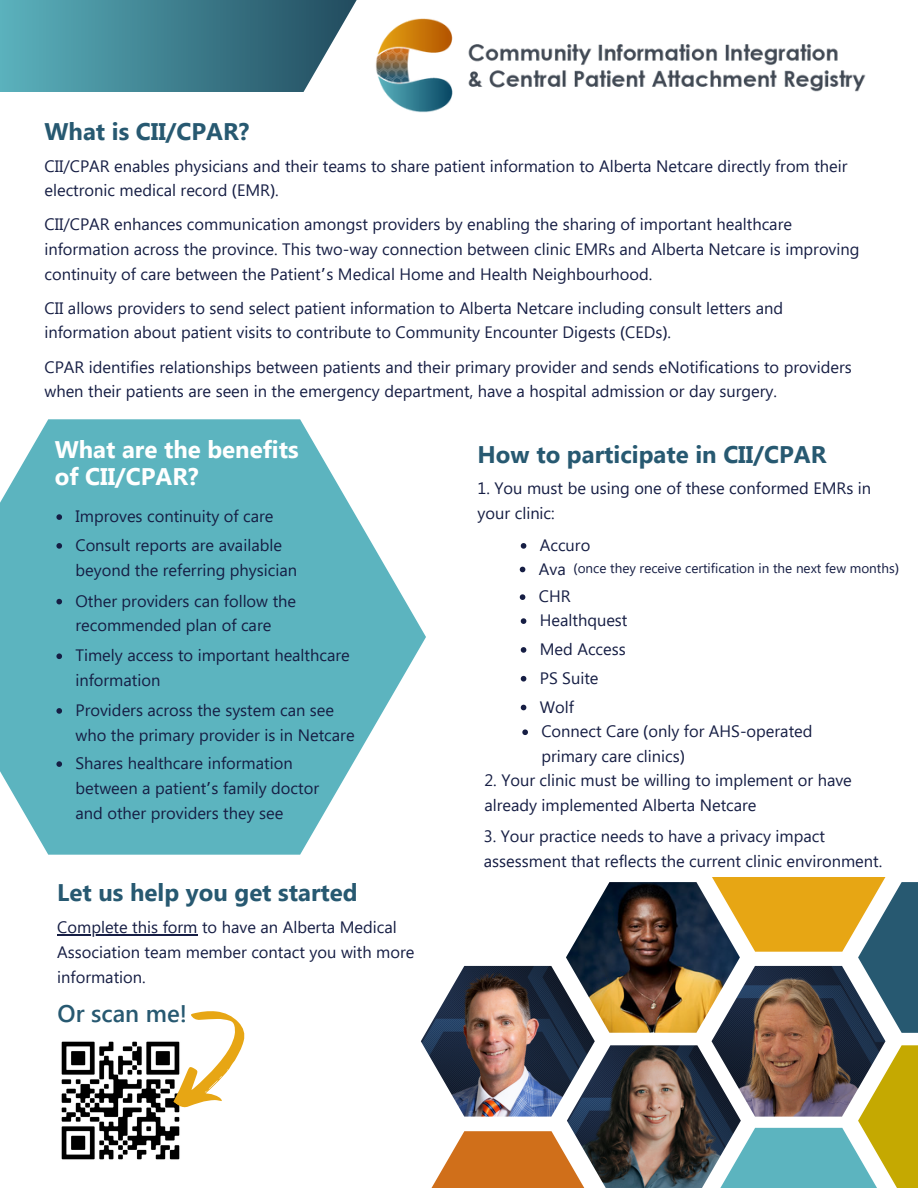
<style>
.page{position:relative;width:918px;height:1188px;background:#fff}
.page>*{position:absolute;margin:0;border:0;box-sizing:border-box;transform-origin:0 0}
.t1{font:700 24px "Segoe UI";color:#275971}
.t2{font:700 24px/27px "Segoe UI";color:#fff}
.t3{font:600 24px "Segoe UI";color:#275971}
.t4{font:16.5px/24.8px "Segoe UI";color:#161e44}
.t5{font:13.5px "Segoe UI";color:#161e44}
.s1{font-family:"Noto Sans"}
.s2{font-family:"Noto Sans Gurmukhi"}
</style>
<div class="page">
<img style="left:567px;top:1045px;width:145px;height:143px">
<svg style="left:0;top:419px;width:426px;height:436px;fill:#5cb4bf"></svg>
<hr style="left:57px;top:934px;width:141px;height:1px;background:#161e44">
<img style="left:61px;top:1041px;width:119px;height:119px">
<svg style="left:144px;top:1011px;width:101px;height:114px"></svg>
<img style="left:566px;top:882px;width:146px;height:151px">
<img style="left:712px;top:1033px;width:173px;height:12px">
<img style="left:421px;top:966px;width:174px;height:151px">
<svg style="left:712px;top:878px;width:206px;height:155px"></svg>
<svg style="left:0;top:0;width:301px;height:92px;background:#428694"></svg>
<svg style="left:301px;top:0;width:56px;height:92px"></svg>
<img style="left:375px;top:18px;width:491px;height:95px">
<svg style="left:56px;top:599px;width:6px;height:5px"></svg>
<svg style="left:56px;top:653px;width:6px;height:6px"></svg>
<svg style="left:56px;top:708px;width:6px;height:6px"></svg>
<svg style="left:56px;top:761px;width:6px;height:6px"></svg>
<svg style="left:56px;top:514px;width:6px;height:6px"></svg>
<svg style="left:56px;top:543px;width:6px;height:6px"></svg>
<svg style="left:521px;top:543px;width:5px;height:6px"></svg>
<svg style="left:521px;top:618px;width:5px;height:6px"></svg>
<svg style="left:521px;top:647px;width:5px;height:6px"></svg>
<svg style="left:521px;top:676px;width:5px;height:6px"></svg>
<svg style="left:521px;top:705px;width:5px;height:5px"></svg>
<svg style="left:522px;top:729px;width:6px;height:6px"></svg>
<svg style="left:712px;top:1045px;width:206px;height:143px"></svg>
<svg style="left:431px;top:1131px;width:164px;height:57px"></svg>
<svg style="left:520px;top:567px;width:5px;height:5px"></svg>
<svg style="left:520px;top:594px;width:5px;height:6px"></svg>
<h1 class="t1" style="left:44px;top:114px;width:206px">What is CII/CPAR?</h1>
<p class="t4" style="left:44px;top:152px;width:805px">CII/CPAR enables physicians and their teams to share patient information to Alberta Netcare directly from their electronic medical record <span class="s1">(</span>EMR<span class="s1">)</span>.</p>
<p class="t4" style="left:44px;top:211px;width:817px">CII/CPAR enhances communication amongst providers by enabling the sharing of important healthcare information across the province. This two-way connection between clinic EMRs and Alberta Netcare is improving continuity of care between the Patient<span class="s2">’</span>s Medical Home and Health Neighbourhood.</p>
<p class="t4" style="left:44px;top:294px;width:740px">CII allows providers to send select patient information to Alberta Netcare including consult letters and information about patient visits to contribute to Community Encounter Digests <span class="s1">(</span>CEDs<span class="s1">)</span>.</p>
<p class="t4" style="left:44px;top:353px;width:809px">CPAR identifies relationships between patients and their primary provider and sends eNotifications to providers when their patients are seen in the emergency department, have a hospital admission or day surgery.</p>
<h1 class="t2" style="left:55px;top:434px;width:245px">What are the benefits of CII/CPAR?</h1>
<p class="t4" style="left:75px;top:501px;width:208px;line-height:28.8px">Improves continuity of care<br>Consult reports are available</p>
<p class="t4" style="left:75px;top:556px;width:223px">beyond the referring physician</p>
<h1 class="t1" style="left:478px;top:437px;width:350px">How to participate in CII/CPAR</h1>
<p class="t4" style="left:478px;top:475px;width:395px">1. You must be using one of these conformed EMRs in your clinic:</p>
<p class="t4" style="left:540px;top:532px;width:52px">Accuro</p>
<p class="t4" style="left:539px;top:554px;width:33px;line-height:27.6px">Ava<br>CHR</p>
<p class="t5" style="left:574px;top:558px;width:327px"><span class="s1">(</span>once they receive certification in the next few months<span class="s1">)</span></p>
<p class="t4" style="left:75px;top:587px;width:222px">Other providers can follow the recommended plan of care</p>
<p class="t4" style="left:75px;top:642px;width:276px">Timely access to important healthcare information</p>
<p class="t4" style="left:75px;top:697px;width:281px">Providers across the system can see who the primary provider is in Netcare</p>
<p class="t4" style="left:75px;top:750px;width:245px">Shares healthcare information between a patient<span class="s2">’</span>s family doctor and other providers they see</p>
<p class="t4" style="left:540px;top:605px;width:89px;line-height:28.8px;text-align:justify">Healthquest Med Access PS Suite</p>
<p class="t4" style="left:540px;top:693px;width:36px">Wolf</p>
<p class="t4" style="left:541px;top:718px;width:273px">Connect Care <span class="s1">(</span>only for AHS-operated primary care clinics<span class="s1">)</span></p>
<p class="t4" style="left:484px;top:767px;width:369px">2. Your clinic must be willing to implement or have already implemented Alberta Netcare</p>
<h1 class="t1" style="left:57px;top:875px;width:302px">Let us help you get started</h1>
<p class="t4" style="left:57px;top:914px;width:359px">Complete this form to have an Alberta Medical<br>Association team member contact you with more information.</p>
<h1 class="t3" style="left:58px;top:996px;width:131px">Or scan me!</h1>
<p class="t4" style="left:484px;top:823px;width:400px">3. Your practice needs to have a privacy impact assessment that reflects the current clinic environment.</p>
</div>
